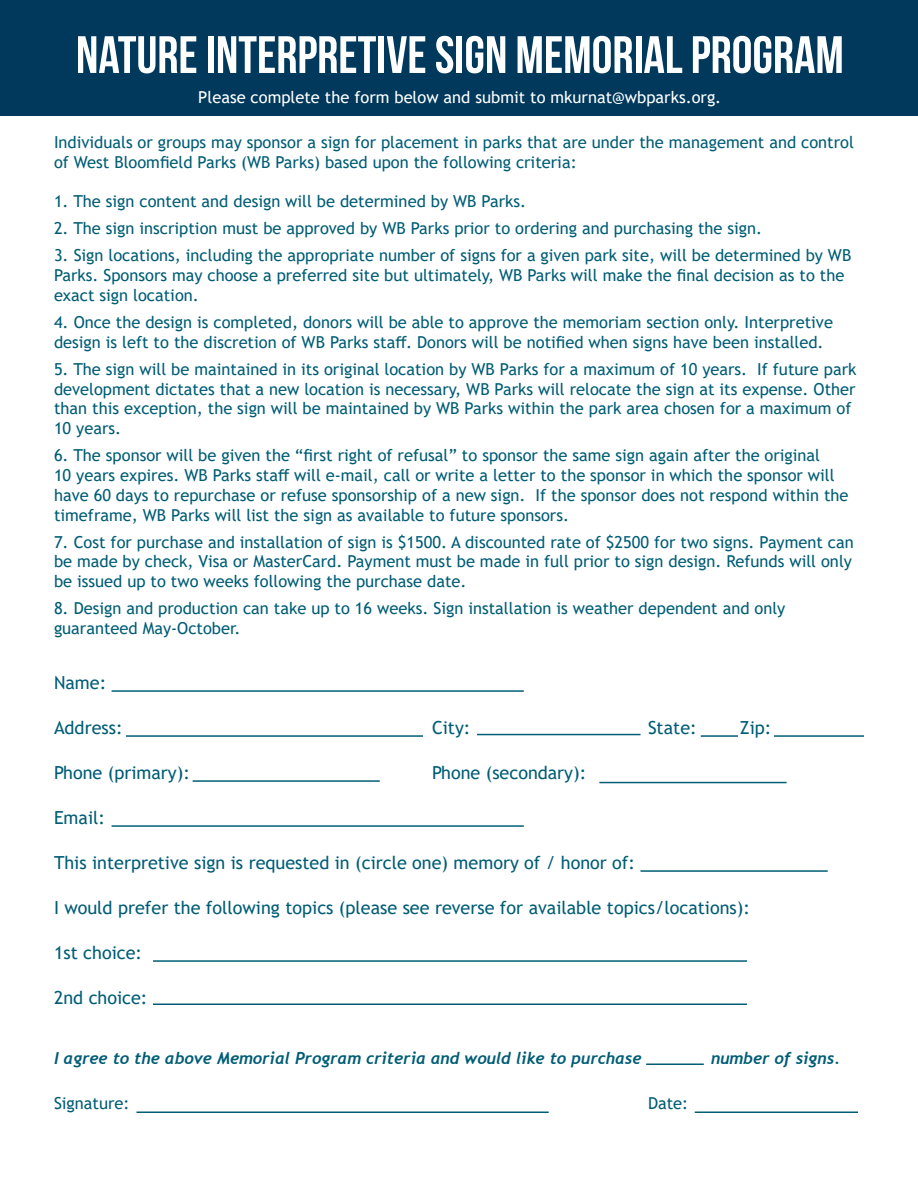
<style>
.page{position:relative;width:918px;height:1188px;background:#fff}
.page>*{position:absolute;margin:0;border:0;box-sizing:border-box;transform-origin:0 0}
.t1{font:52.5px "Bebas Neue";color:#fff}
.t2{font:18px "Trebuchet MS";color:#005d75}
.t3{font:16.5px/19.8px "Trebuchet MS";color:#005d75}
.t4{font:italic 700 16.5px "Trebuchet";color:#005d75}
.t5{font:16.5px "Trebuchet MS";color:#fff}
</style>
<div class="page">
<div style="left:0;top:0;width:918px;height:115px;background:#00395c"></div>
<hr style="left:646px;top:1064px;width:58px;height:1px;background:#005d75">
<hr style="left:112px;top:690px;width:412px;height:2px;background:#005d75">
<hr style="left:126px;top:735px;width:297px;height:2px;background:#005d75">
<hr style="left:477px;top:734px;width:163px;height:1px;background:#005d75">
<hr style="left:701px;top:735px;width:37px;height:2px;background:#005d75">
<hr style="left:774px;top:735px;width:90px;height:2px;background:#005d75">
<hr style="left:193px;top:780px;width:187px;height:2px;background:#005d75">
<hr style="left:599px;top:782px;width:188px;height:1px;background:#005d75">
<hr style="left:112px;top:825px;width:412px;height:2px;background:#005d75">
<hr style="left:640px;top:870px;width:188px;height:2px;background:#005d75">
<hr style="left:153px;top:960px;width:594px;height:2px;background:#005d75">
<hr style="left:153px;top:1004px;width:594px;height:1px;background:#005d75">
<hr style="left:136px;top:1112px;width:413px;height:1px;background:#005d75">
<hr style="left:695px;top:1112px;width:163px;height:1px;background:#005d75">
<h1 class="t1" style="left:76px;top:26px;width:769px">NATURE INTERPRETIVE SIGN MEMORIAL PROGRAM</h1>
<p class="t5" style="left:198px;top:87px;width:525px">Please complete the form below and submit to mkurnat@wbparks.org.</p>
<p class="t3" style="left:54px;top:132px;width:801px">Individuals or groups may sponsor a sign for placement in parks that are under the management and control of West Bloomfield Parks (WB Parks) based upon the following criteria:</p>
<p class="t3" style="left:54px;top:192px;width:474px">1. The sign content and design will be determined by WB Parks.</p>
<p class="t3" style="left:54px;top:219px;width:710px">2. The sign inscription must be approved by WB Parks prior to ordering and purchasing the sign.</p>
<p class="t3" style="left:54px;top:246px;width:799px">3. Sign locations, including the appropriate number of signs for a given park site, will be determined by WB<br>Parks. Sponsors may choose a preferred site but ultimately, WB Parks will make the final decision as to the exact sign location.</p>
<p class="t3" style="left:54px;top:312px;width:780px">4. Once the design is completed, donors will be able to approve the memoriam section only. Interpretive design is left to the discretion of WB Parks staff. Donors will be notified when signs have been installed.</p>
<p class="t3" style="left:54px;top:359px;width:804px">5. The sign will be maintained in its original location by WB Parks for a maximum of 10 years. If future park development dictates that a new location is necessary, WB Parks will relocate the sign at its expense. Other than this exception, the sign will be maintained by WB Parks within the park area chosen for a maximum of 10 years.</p>
<p class="t3" style="left:54px;top:445px;width:796px">6. The sponsor will be given the “first right of refusal” to sponsor the same sign again after the original<br>10 years expires. WB Parks staff will e-mail, call or write a letter to the sponsor in which the sponsor will have 60 days to repurchase or refuse sponsorship of a new sign. If the sponsor does not respond within the timeframe, WB Parks will list the sign as available to future sponsors.</p>
<p class="t3" style="left:54px;top:532px;width:801px;text-align:justify">7. Cost for purchase and installation of sign is $1500. A discounted rate of $2500 for two signs. Payment can be made by check, Visa or MasterCard. Payment must be made in full prior to sign design. Refunds will only be issued up to two weeks following the purchase date.</p>
<p class="t3" style="left:54px;top:598px;width:733px">8. Design and production can take up to 16 weeks. Sign installation is weather dependent and only guaranteed May-October.</p>
<p class="t2" style="left:54px;top:671px;width:54px">Name:</p>
<p class="t2" style="left:54px;top:716px;width:70px">Address:</p>
<p class="t2" style="left:432px;top:716px;width:40px">City:</p>
<p class="t2" style="left:648px;top:716px;width:50px">State:</p>
<p class="t2" style="left:740px;top:716px;width:33px">Zip:</p>
<p class="t2" style="left:54px;top:761px;width:137px">Phone (primary):</p>
<p class="t2" style="left:432px;top:761px;width:156px">Phone (secondary):</p>
<p class="t2" style="left:54px;top:806px;width:53px">Email:</p>
<p class="t2" style="left:54px;top:851px;width:583px">This interpretive sign is requested in (circle one) memory of / honor of:</p>
<p class="t2" style="left:54px;top:896px;width:698px">I would prefer the following topics (please see reverse for available topics/locations):</p>
<p class="t2" style="left:54px;top:941px;width:90px">1st choice:</p>
<p class="t2" style="left:54px;top:986px;width:95px">2nd choice:</p>
<p class="t4" style="left:54px;top:1047px;width:589px">I agree to the above Memorial Program criteria and would like to purchase</p>
<p class="t4" style="left:711px;top:1047px;width:131px">number of signs.</p>
<p class="t3" style="left:54px;top:1093px;width:77px">Signature:</p>
<p class="t3" style="left:648px;top:1093px;width:42px">Date:</p>
</div>
